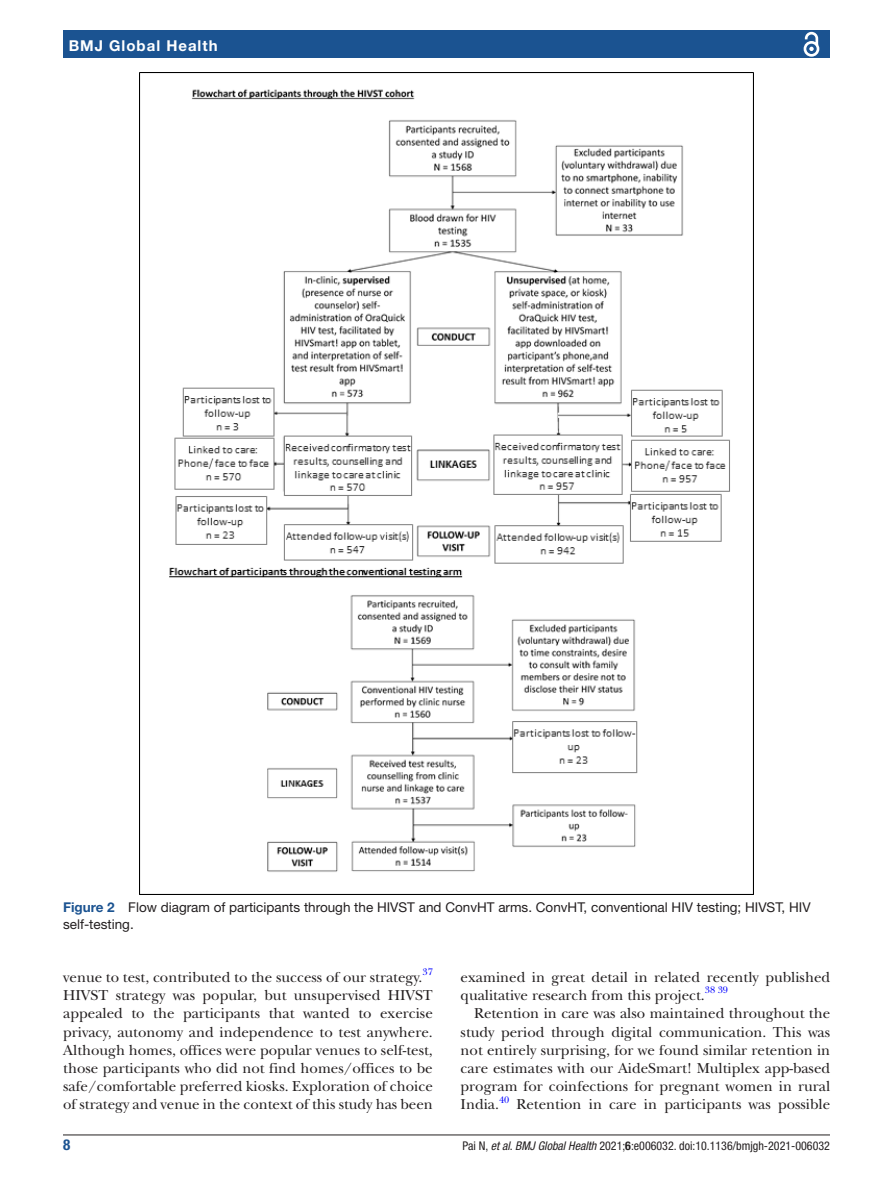
<style>
.page{position:relative;width:893px;height:1191px;background:#fff}
.page>*{position:absolute;margin:0;border:0;box-sizing:border-box;transform-origin:0 0}
.t1{font:15px/18.1px "New Baskerville";color:#231f20;text-align:justify}
.t2{font:700 15px "Helvetica Neue LT Std";letter-spacing:.065em;color:#fff}
.t3{font:700 condensed 15px "Helvetica Neue LT Std";color:#1b5391}
.t4{font:13.5px/16.2px "Helvetica Neue LT Std";color:#231f20}
.t5{font:condensed 12px "Helvetica Neue LT Std";color:#231f20}
.t6{font:9.9px "New Baskerville";color:#00f}
.s1{font-weight:700;color:#1b5391}
.s2{font-style:italic}
.s3{font-weight:700}
</style>
<div class="page">
<hr style="left:63px;top:1134px;width:767px;height:1px;background:#231f20">
<div style="left:63px;top:31px;width:767px;height:27px;background:#1b5391"></div>
<svg style="left:803px;top:31px;width:17px;height:26px"></svg>
<img style="left:140px;top:73px;width:613px;height:821px">
<p class="t2" style="left:69px;top:36px;width:150px">BMJ Global Health</p>
<p class="t4" style="left:63px;top:899px;width:749px"><span class="s1">Figure 2</span> Flow diagram of participants through the HIVST and ConvHT arms. ConvHT, conventional HIV testing; HIVST, HIV self-testing.</p>
<p class="t6" style="left:422px;top:966px;width:12px">37</p>
<p class="t1" style="left:63px;top:986px;width:371px">HIVST strategy was popular, but unsupervised HIVST appealed to the participants that wanted to exercise privacy, autonomy and independence to test anywhere.<br>Although homes, offices were popular venues to self-test, those participants who did not find homes/offices to be safe/comfortable preferred kiosks. Exploration of choice of strategy and venue in the context of this study has been</p>
<p class="t1" style="left:63px;top:968px;width:361px">venue to test, contributed to the success of our strategy.</p>
<p class="t1" style="left:461px;top:968px;width:371px">examined in great detail in related recently published qualitative research from this project.</p>
<p class="t6" style="left:705px;top:984px;width:25px">38 39</p>
<p class="t1" style="left:461px;top:1004px;width:371px;text-indent:14px">Retention in care was also maintained throughout the study period through digital communication. This was not entirely surprising, for we found similar retention in care estimates with our AideSmart! Multiplex app-based program for coinfections for pregnant women in rural India.</p>
<p class="t6" style="left:499px;top:1093px;width:12px">40</p>
<p class="t1" style="left:516px;top:1095px;width:315px">Retention in care in participants was possible</p>
<p class="t3" style="left:63px;top:1135px;width:9px">8</p>
<p class="t5" style="left:463px;top:1138px;width:369px">Pai N, <span class="s2">et al</span>. <span class="s2">BMJ Global Health</span> 2021;<span class="s3">6</span>:e006032. doi:10.1136/bmjgh-2021-006032</p>
</div>
